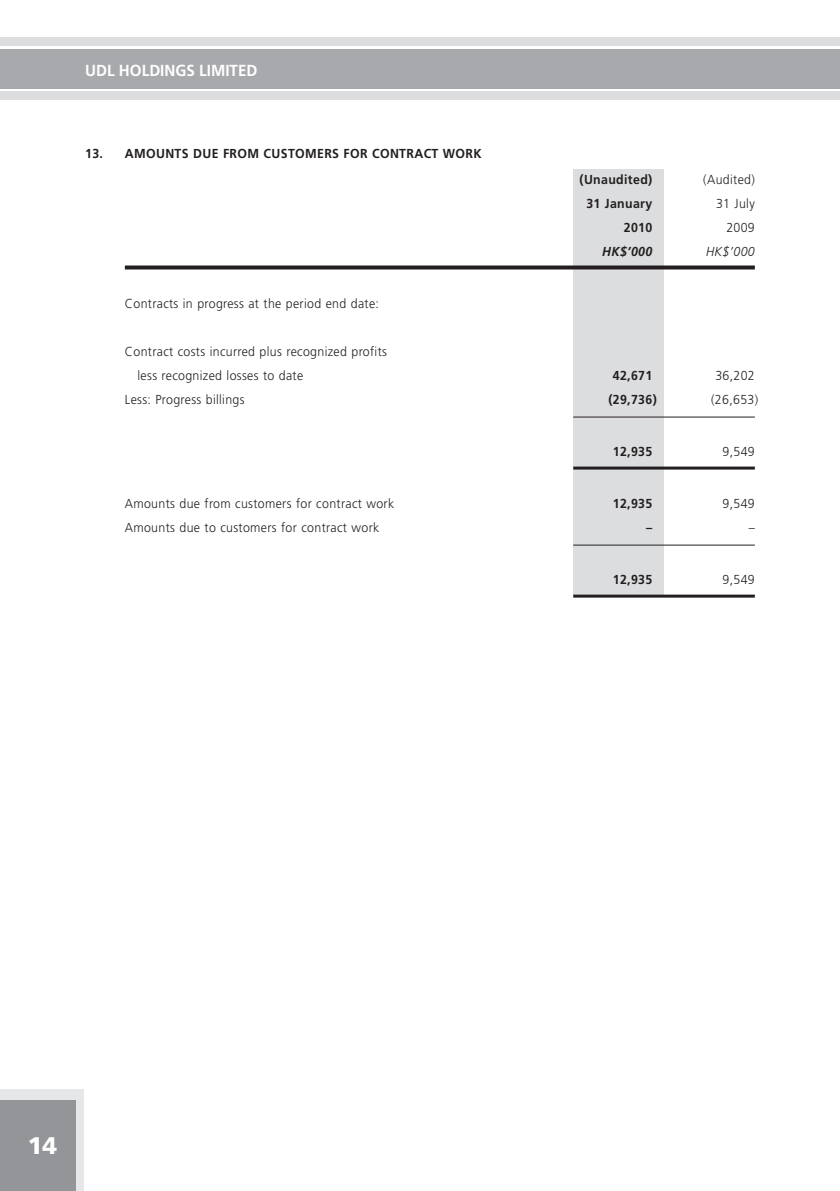
<style>
.page{position:relative;width:840px;height:1191px;background:#fff}
.page>*{position:absolute;margin:0;border:0;box-sizing:border-box;transform-origin:0 0}
.t1{font:900 24px "Frutiger LT Std";color:#fff}
.t2{font:700 16px "Frutiger LT Std";color:#fff;scale:.95 1}
.t3{font:300 13px/24px "Frutiger LT Std";letter-spacing:.03em;color:#231f20;scale:.95 1}
.t4{font:700 13px "Frutiger LT Std";letter-spacing:.03em;color:#231f20;scale:.95 1}
.t5{font:italic 700 13px "Frutiger LT Std";color:#231f20;scale:.95 1}
.t6{font:italic 300 13px "Frutiger LT Std";color:#231f20;scale:.95 1}
</style>
<div class="page">
<div style="left:0;top:1089px;width:83px;height:101px;background:#e6e7e9"></div>
<div style="left:0;top:38px;width:839px;height:8px;background:#dcdddf"></div>
<div style="left:0;top:91px;width:839px;height:8px;background:#dcdddf"></div>
<div style="left:0;top:1100px;width:75px;height:90px;background:#939598"></div>
<div style="left:0;top:49px;width:839px;height:39px;background:#a8a9ad"></div>
<div style="left:573px;top:169px;width:90px;height:426px;background:#dcdddf"></div>
<svg style="left:125px;top:265px;width:629px;height:4px;background:#3d3a3b"></svg>
<hr style="left:573px;top:416px;width:181px;height:1px;background:#231f20">
<hr style="left:573px;top:466px;width:181px;height:3px;background:#231f20">
<hr style="left:573px;top:544px;width:181px;height:1px;background:#231f20">
<hr style="left:573px;top:594px;width:181px;height:3px;background:#231f20">
<p class="t2" style="left:85px;top:61px;width:183px">UDL HOLDINGS LIMITED</p>
<p class="t4" style="left:85px;top:146px;width:419px">13. AMOUNTS DUE FROM CUSTOMERS FOR CONTRACT WORK</p>
<p class="t3" style="left:125px;top:293px;width:269px">Contracts in progress at the period end date:</p>
<p class="t3" style="left:137px;top:341px;width:264px;text-indent:-13px">Contract costs incurred plus recognized profits less recognized losses to date</p>
<p class="t4" style="left:579px;top:172px;width:78px">(Unaudited)</p>
<p class="t3" style="left:703px;top:169px;width:56px">(Audited)</p>
<p class="t4" style="left:586px;top:196px;width:71px">31 January</p>
<p class="t3" style="left:715px;top:193px;width:42px">31 July</p>
<p class="t4" style="left:623px;top:220px;width:31px">2010</p>
<p class="t3" style="left:726px;top:217px;width:31px">2009</p>
<p class="t5" style="left:602px;top:244px;width:54px">HK$’000</p>
<p class="t6" style="left:705px;top:244px;width:53px">HK$’000</p>
<p class="t4" style="left:612px;top:368px;width:43px">42,671</p>
<p class="t3" style="left:715px;top:365px;width:43px">36,202</p>
<p class="t3" style="left:125px;top:389px;width:127px">Less: Progress billings</p>
<p class="t4" style="left:608px;top:392px;width:52px">(29,736)</p>
<p class="t3" style="left:710px;top:389px;width:51px">(26,653)</p>
<p class="t4" style="left:612px;top:444px;width:43px">12,935</p>
<p class="t3" style="left:722px;top:441px;width:35px">9,549</p>
<p class="t3" style="left:125px;top:493px;width:285px">Amounts due from customers for contract work</p>
<p class="t4" style="left:612px;top:496px;width:43px">12,935</p>
<p class="t3" style="left:722px;top:493px;width:35px">9,549</p>
<p class="t3" style="left:125px;top:517px;width:269px">Amounts due to customers for contract work</p>
<p class="t4" style="left:645px;top:520px;width:8px">–</p>
<p class="t3" style="left:748px;top:517px;width:8px">–</p>
<p class="t4" style="left:612px;top:572px;width:43px">12,935</p>
<p class="t3" style="left:722px;top:569px;width:35px">9,549</p>
<h1 class="t1" style="left:28px;top:1131px;width:31px">14</h1>
</div>
